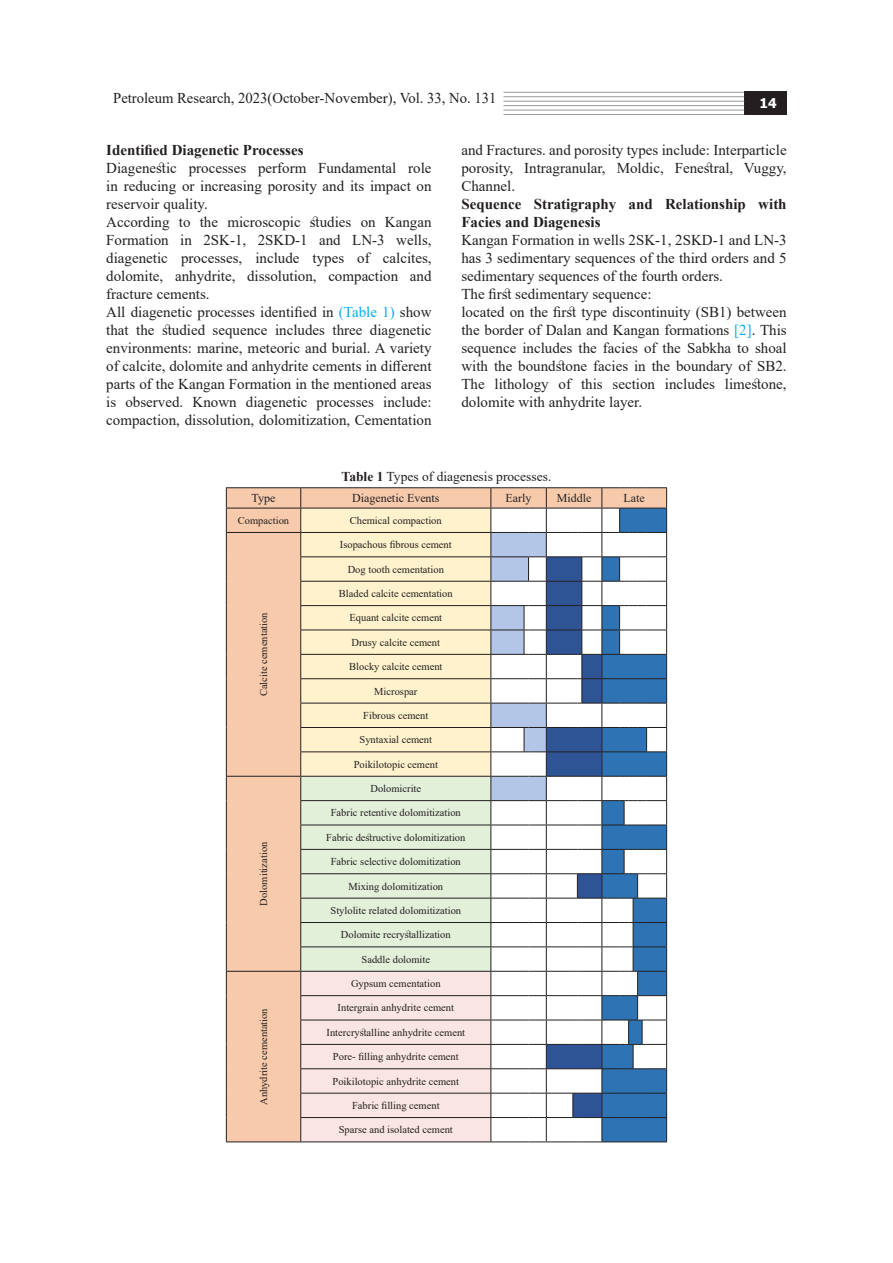
<style>
.page{position:relative;width:893px;height:1263px;background:#fff}
.page>*{position:absolute;margin:0;border:0;box-sizing:border-box;transform-origin:0 0}
.t1{font:15px/18px "Times New Roman";color:#231f20}
.t2{font:700 15px/18px "Times New Roman";color:#231f20}
.t3{font:13.5px "Times New Roman";color:#231f20}
.t4{font:700 13.5px "Tahoma";color:#fff}
.t5{font:12px "Times New Roman";color:#231f20}
.t6{font:10.5px "Times New Roman";color:#231f20}
.s1{color:#00aeef}
.s2{font-weight:700}
</style>
<div class="page">
<div style="left:744px;top:91px;width:43px;height:23px;background:#231f20"></div>
<hr style="left:503px;top:92px;width:241px;height:1px;background:#99999b">
<hr style="left:503px;top:96px;width:241px;height:1px;background:#99999b">
<hr style="left:503px;top:101px;width:241px;height:1px;background:#99999b">
<hr style="left:503px;top:114px;width:241px;height:1px;background:#99999b">
<hr style="left:503px;top:110px;width:241px;height:1px;background:#99999b">
<hr style="left:503px;top:105px;width:241px;height:1px;background:#99999b">
<div style="left:227px;top:488px;width:73px;height:653px;background:#f7caac"></div>
<hr style="left:226px;top:487px;width:75px;height:1px;background:#231f20">
<hr style="left:226px;top:508px;width:75px;height:1px;background:#231f20">
<hr style="left:226px;top:532px;width:75px;height:1px;background:#231f20">
<hr style="left:226px;top:776px;width:75px;height:1px;background:#231f20">
<hr style="left:226px;top:971px;width:75px;height:1px;background:#231f20">
<svg style="left:226px;top:488px;width:1px;height:653px"></svg>
<hr style="left:226px;top:1141px;width:75px;height:1px;background:#231f20">
<svg style="left:300px;top:487px;width:367px;height:655px"></svg>
<p class="t1" style="left:113px;top:89px;width:385px">Petroleum Research, 2023(October-November ,) Vol. 33, No. 131</p>
<p class="t4" style="left:760px;top:93px;width:19px">14</p>
<p class="t2" style="left:106px;top:140px;width:199px">Identified Diagenetic Processes</p>
<p class="t1" style="left:408px;top:158px;width:25px">role</p>
<p class="t1" style="left:461px;top:140px;width:327px;text-align:right">and Fractures. and porosity types include: Interparticle<br>Vuggy,</p>
<p class="t1" style="left:106px;top:158px;width:327px">Diagenestic<br>in reducing or increasing porosity and its impact on reservoir quality.</p>
<p class="t1" style="left:385px;top:212px;width:48px">Kangan</p>
<p class="t1" style="left:318px;top:158px;width:80px">Fundamental</p>
<p class="t1" style="left:258px;top:158px;width:50px">perform</p>
<p class="t1" style="left:461px;top:158px;width:55px">porosity,<br>Channel.</p>
<p class="t1" style="left:524px;top:158px;width:83px">Intragranular,</p>
<p class="t1" style="left:617px;top:158px;width:49px">Moldic,</p>
<p class="t1" style="left:675px;top:158px;width:60px">Fenestral,</p>
<p class="t1" style="left:189px;top:158px;width:59px">processes</p>
<p class="t2" style="left:534px;top:195px;width:84px">Stratigraphy</p>
<p class="t2" style="left:665px;top:195px;width:82px">Relationship</p>
<p class="t2" style="left:758px;top:195px;width:30px">with</p>
<p class="t2" style="left:461px;top:195px;width:141px">Sequence<br>Facies and Diagenesis</p>
<p class="t1" style="left:461px;top:230px;width:327px;text-align:justify">Kangan Formation in wells 2SK-1, 2SKD-1 and LN-3 has 3 sedimentary sequences of the third orders and 5 sedimentary sequences of the fourth orders.</p>
<p class="t1" style="left:461px;top:284px;width:192px">The first sedimentary sequence:</p>
<p class="t1" style="left:461px;top:302px;width:327px;text-align:right">located on the first type discontinuity (SB1) between the border of Dalan and Kangan formations <span class="s1">[</span> .<span class="s1">]2</span> This sequence includes the facies of the Sabkha to shoal with the boundstone facies in the boundary of SB2. limestone,</p>
<p class="t2" style="left:629px;top:195px;width:26px">and</p>
<p class="t1" style="left:106px;top:212px;width:65px">According</p>
<p class="t1" style="left:200px;top:212px;width:20px">the</p>
<p class="t1" style="left:227px;top:212px;width:75px">microscopic</p>
<p class="t1" style="left:310px;top:212px;width:43px">studies</p>
<p class="t1" style="left:179px;top:212px;width:13px">to</p>
<p class="t1" style="left:361px;top:212px;width:16px">on</p>
<p class="t1" style="left:106px;top:230px;width:64px">Formation</p>
<p class="t1" style="left:180px;top:230px;width:13px">in</p>
<p class="t1" style="left:319px;top:230px;width:23px">and</p>
<p class="t1" style="left:396px;top:230px;width:37px">wells,</p>
<p class="t1" style="left:203px;top:230px;width:44px">2SK-1,</p>
<p class="t1" style="left:258px;top:230px;width:51px">2SKD-1</p>
<p class="t1" style="left:352px;top:230px;width:34px">LN-3</p>
<p class="t1" style="left:106px;top:248px;width:63px">diagenetic</p>
<p class="t1" style="left:255px;top:248px;width:46px">include</p>
<p class="t1" style="left:383px;top:248px;width:50px">calcites,</p>
<p class="t1" style="left:357px;top:248px;width:14px">of</p>
<p class="t1" style="left:313px;top:248px;width:33px">types</p>
<p class="t1" style="left:181px;top:248px;width:63px">processes,</p>
<p class="t1" style="left:106px;top:266px;width:105px">dolomite, fracture cements.</p>
<p class="t1" style="left:106px;top:302px;width:327px;text-align:right">All diagenetic processes identified in <span class="s1">(Table 1)</span> show diagenetic</p>
<p class="t1" style="left:175px;top:266px;width:62px">anhydrite,</p>
<p class="t1" style="left:247px;top:266px;width:71px">dissolution,</p>
<p class="t1" style="left:328px;top:266px;width:71px">compaction</p>
<p class="t1" style="left:410px;top:266px;width:23px">and</p>
<p class="t1" style="left:106px;top:320px;width:24px">that</p>
<p class="t1" style="left:106px;top:338px;width:327px">environments: marine, meteoric and burial A. variety</p>
<p class="t1" style="left:106px;top:356px;width:327px">of calcite, dolomite and anhydrite cements in different</p>
<p class="t1" style="left:106px;top:374px;width:327px">parts of the Kangan Formation in the mentioned areas</p>
<p class="t1" style="left:383px;top:392px;width:50px">include:</p>
<p class="t1" style="left:136px;top:320px;width:20px">the</p>
<p class="t1" style="left:162px;top:320px;width:45px">studied</p>
<p class="t1" style="left:275px;top:320px;width:51px">includes</p>
<p class="t1" style="left:333px;top:320px;width:31px">three</p>
<p class="t1" style="left:213px;top:320px;width:56px">sequence</p>
<p class="t1" style="left:461px;top:374px;width:182px">The<br>dolomite with anhydrite layer.</p>
<p class="t1" style="left:495px;top:374px;width:56px">lithology</p>
<p class="t1" style="left:581px;top:374px;width:23px">this</p>
<p class="t1" style="left:613px;top:374px;width:44px">section</p>
<p class="t1" style="left:665px;top:374px;width:51px">includes</p>
<p class="t1" style="left:559px;top:374px;width:14px">of</p>
<p class="t1" style="left:106px;top:392px;width:327px">is<br>compaction, dissolution, dolomitization, Cementation</p>
<p class="t1" style="left:125px;top:392px;width:59px">observed.</p>
<p class="t1" style="left:246px;top:392px;width:63px">diagenetic</p>
<p class="t1" style="left:193px;top:392px;width:46px">Known</p>
<p class="t1" style="left:317px;top:392px;width:59px">processes</p>
<p class="t5" style="left:252px;top:490px;width:25px">Type</p>
<p class="t6" style="left:238px;top:513px;width:53px">Compaction</p>
<p class="t6" style="left:256px;top:696px;width:85px;rotate:-90deg">Calcite cementation</p>
<p class="t6" style="left:256px;top:905px;width:65px;rotate:-90deg">Dolomitization</p>
<p class="t6" style="left:256px;top:1105px;width:98px;rotate:-90deg">Anhydrite cementation</p>
<p class="t3" style="left:342px;top:467px;width:211px"><span class="s2">Table 1</span> Types of diagenesis processes.</p>
<p class="t5" style="left:352px;top:490px;width:89px">Diagenetic Events</p>
<p class="t6" style="left:350px;top:513px;width:93px">Chemical compaction</p>
<p class="t6" style="left:340px;top:537px;width:113px">Isopachous fibrous cement</p>
<p class="t6" style="left:348px;top:562px;width:98px">Dog tooth cementation</p>
<p class="t6" style="left:339px;top:586px;width:115px">Bladed calcite cementation</p>
<p class="t6" style="left:349px;top:610px;width:94px">Equant calcite cement</p>
<p class="t6" style="left:351px;top:635px;width:90px">Drusy calcite cement</p>
<p class="t6" style="left:349px;top:659px;width:95px">Blocky calcite cement</p>
<p class="t6" style="left:374px;top:684px;width:45px">Microspar</p>
<p class="t6" style="left:363px;top:708px;width:67px">Fibrous cement</p>
<p class="t6" style="left:359px;top:732px;width:74px">Syntaxial cement</p>
<p class="t6" style="left:354px;top:757px;width:86px">Poikilotopic cement</p>
<p class="t6" style="left:370px;top:781px;width:52px">Dolomicrite</p>
<p class="t6" style="left:331px;top:805px;width:132px">Fabric retentive dolomitization</p>
<p class="t6" style="left:326px;top:830px;width:141px">Fabric destructive dolomitization</p>
<p class="t6" style="left:331px;top:854px;width:132px">Fabric selective dolomitization</p>
<p class="t6" style="left:348px;top:879px;width:96px">Mixing dolomitization</p>
<p class="t6" style="left:330px;top:903px;width:132px">Stylolite related dolomitization</p>
<p class="t6" style="left:341px;top:927px;width:111px">Dolomite recrystallization</p>
<p class="t6" style="left:362px;top:952px;width:70px">Saddle dolomite</p>
<p class="t6" style="left:351px;top:976px;width:91px">Gypsum cementation</p>
<p class="t6" style="left:338px;top:1000px;width:118px">Intergrain anhydrite cement</p>
<p class="t6" style="left:326px;top:1025px;width:140px">Intercrystalline anhydrite cement</p>
<p class="t6" style="left:333px;top:1049px;width:127px">Pore- filling anhydrite cement</p>
<p class="t6" style="left:333px;top:1074px;width:128px">Poikilotopic anhydrite cement</p>
<p class="t6" style="left:352px;top:1098px;width:89px">Fabric filling cement</p>
<p class="t6" style="left:339px;top:1122px;width:116px">Sparse and isolated cement</p>
<p class="t5" style="left:506px;top:490px;width:27px">Early</p>
<p class="t5" style="left:557px;top:490px;width:36px">Middle</p>
<p class="t5" style="left:624px;top:490px;width:23px">Late</p>
</div>
